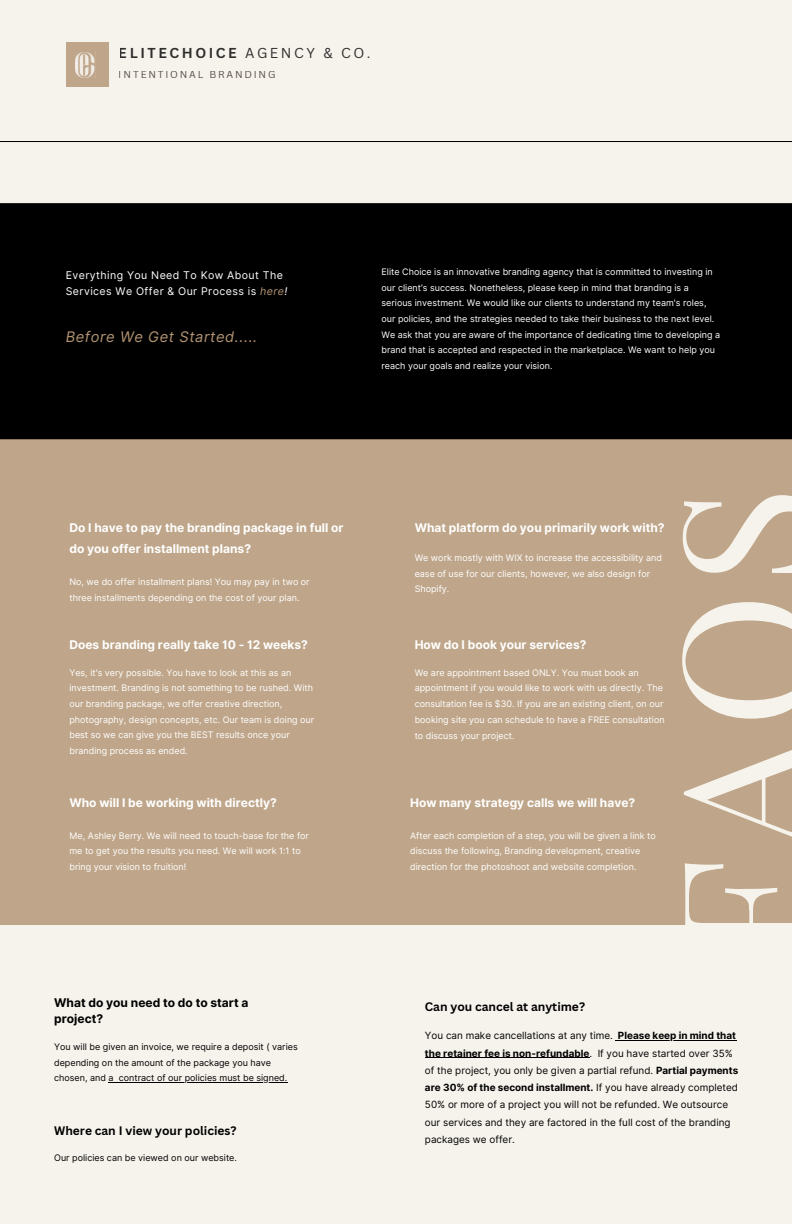
<style>
.page{position:relative;width:792px;height:1224px;background:#f6f3ec}
.page>*{position:absolute;margin:0;border:0;box-sizing:border-box;transform-origin:0 0}
.t1{font:183.5px "Playfair Display";color:#f6f3ec}
.t2{font:italic 14.6px "Inter";letter-spacing:.04em;color:#b39473}
.t3{font:700 14px "Canva Sans";letter-spacing:.18em;color:#000}
.t4{font:700 12px/21px "Inter";color:#fff}
.t5{font:700 12px "Canva Sans";color:#000}
.t6{font:700 12px/16.5px "Inter";color:#000}
.t7{font:10.6px/15.8px "Inter";letter-spacing:.04em;color:#fff}
.t8{font:10px "Canva Sans";letter-spacing:.18em;color:#372a27}
.t9{font:9.9px/17.2px "Inter";color:#000}
.t10{font:9px/15.7px "Inter";color:#fff}
.t11{font:9px/15.8px "Inter";color:#000}
.s1{font-weight:400}
.s2{font-style:italic;color:#b39473}
.s3{font-style:italic}
.s4{font-weight:700}
</style>
<div class="page">
<div style="left:0;top:204px;width:792px;height:235px;background:#000"></div>
<div style="left:0;top:439px;width:792px;height:486px;background:#bfa68a"></div>
<div style="left:66px;top:43px;width:43px;height:44px;background:#bfa68a"></div>
<img style="left:76px;top:52px;width:19px;height:25px">
<svg style="left:0;top:141px;width:792px;height:63px"></svg>
<hr style="left:119px;top:1082px;width:168px;height:1px;background:#000">
<hr style="left:618px;top:1040px;width:118px;height:1px;background:#000">
<hr style="left:425px;top:1057px;width:164px;height:1px;background:#000">
<h3 class="t3" style="left:119px;top:43px;width:253px">ELITECHOICE <span class="s1">AGENCY &amp; CO.</span></h3>
<p class="t8" style="left:119px;top:68px;width:158px">INTENTIONAL BRANDING</p>
<p class="t7" style="left:66px;top:268px;width:223px">Everything You Need To Kow About The<br>Services We Offer &amp; Our Process is <span class="s2">here</span><span class="s3">!</span></p>
<h5 class="t2" style="left:66px;top:328px;width:193px">Before We Get Started.....</h5>
<h2 class="t10" style="left:382px;top:264px;width:340px">Elite Choice is an innovative branding agency that is committed to investing in our client’s success. Nonetheless, please keep in mind that branding is a serious investment. We would like our clients to understand my team's roles, our policies, and the strategies needed to take their business to the next level.<br>We ask that you are aware of the importance of dedicating time to developing a brand that is accepted and respected in the marketplace. We want to help you reach your goals and realize your vision.</h2>
<h6 class="t4" style="left:69px;top:517px;width:276px">Do I have to pay the branding package in full or do you offer installment plans?</h6>
<h3 class="t10" style="left:69px;top:574px;width:242px">No, we do offer installment plans! You may pay in two or three installments depending on the cost of your plan.</h3>
<p class="t4" style="left:69px;top:634px;width:240px">Does branding really take 10 - 12 weeks?</p>
<h4 class="t10" style="left:69px;top:664px;width:246px">Yes, it's very possible. You have to look at this as an investment. Branding is not something to be rushed. With our branding package, we offer creative direction, photography, design concepts, etc. Our team is doing our best so we can give you the BEST results once your branding process as ended.</h4>
<p class="t4" style="left:69px;top:792px;width:209px">Who will I be working with directly?</p>
<h4 class="t10" style="left:69px;top:827px;width:241px">Me, Ashley Berry. We will need to touch-base for the for me to get you the results you need. We will work 1:1 to bring your vision to fruition!</h4>
<p class="t6" style="left:54px;top:994px;width:196px">What do you need to do to start a project?</p>
<h4 class="t11" style="left:54px;top:1039px;width:245px">You will be given an invoice, we require a deposit ( varies depending on the amount of the package you have chosen, and a</h4>
<p class="t11" style="left:119px;top:1070px;width:170px">contract of our policies must be signed.</p>
<p class="t5" style="left:54px;top:1122px;width:184px">Where can I view your policies?</p>
<h4 class="t11" style="left:54px;top:1150px;width:184px">Our policies can be viewed on our website.</h4>
<p class="t4" style="left:415px;top:517px;width:251px">What platform do you primarily work with?</p>
<h4 class="t10" style="left:415px;top:550px;width:249px">We work mostly with WIX to increase the accessibility and ease of use for our clients, however, we also design for<br>Shopify.</h4>
<p class="t4" style="left:415px;top:634px;width:173px">How do I book your services?</p>
<h4 class="t10" style="left:415px;top:664px;width:251px">We are appointment based ONLY. You must book an appointment if you would like to work with us directly. The consultation fee is $30. If you are an existing client, on our booking site you can schedule to have a FREE consultation to discuss your project.</h4>
<p class="t4" style="left:410px;top:792px;width:227px">How many strategy calls we will have?</p>
<h4 class="t10" style="left:410px;top:827px;width:247px">After each completion of a step, you will be given a link to discuss the following, Branding development, creative direction for the photoshoot and website completion.</h4>
<h1 class="t1" style="left:616px;top:963px;width:478px;rotate:-90deg">FAQS</h1>
<h4 class="t5" style="left:425px;top:998px;width:162px">Can you cancel at anytime?</h4>
<p class="t9" style="left:425px;top:1027px;width:315px;text-indent:193px"><span class="s4">Please keep in mind that the retainer fee is non-refundable</span>. If you have started over 35% of the project, you only be given a partial refund. <span class="s4">Partial payments are 30% of the second installment.</span> If you have already completed 50% or more of a project you will not be refunded. We outsource our services and they are factored in the full cost of the branding packages we offer.</p>
<h4 class="t9" style="left:425px;top:1027px;width:189px">You can make cancellations at any time.</h4>
</div>
